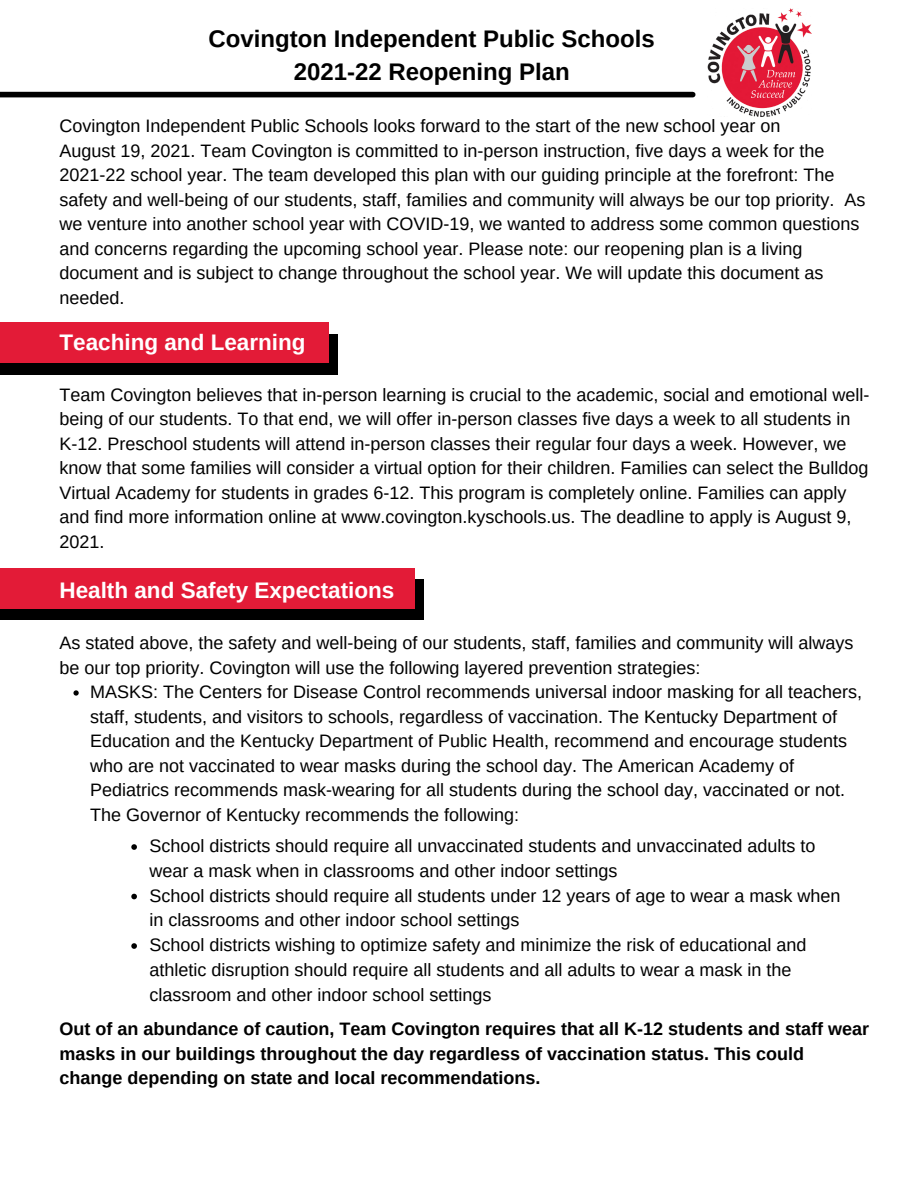
<style>
.page{position:relative;width:918px;height:1188px;background:#fff}
.page>*{position:absolute;margin:0;border:0;box-sizing:border-box;transform-origin:0 0}
.t1{font:700 24px "Arimo";color:#000}
.t2{font:700 22.5px "Arimo";color:#fff}
.t3{font:18px/24.5px "Arimo";color:#000}
.t4{font:700 18px/24.5px "Arimo";color:#000}
</style>
<div class="page">
<div style="left:0;top:334px;width:337px;height:41px;background:#000"></div>
<div style="left:0;top:323px;width:328px;height:40px;background:#e31b37"></div>
<div style="left:0;top:580px;width:424px;height:40px;background:#000"></div>
<div style="left:0;top:568px;width:415px;height:41px;background:#e31b37"></div>
<svg style="left:73px;top:690px;width:6px;height:6px"></svg>
<svg style="left:131px;top:844px;width:6px;height:6px"></svg>
<svg style="left:131px;top:894px;width:6px;height:5px"></svg>
<svg style="left:131px;top:943px;width:6px;height:6px"></svg>
<img style="left:708px;top:8px;width:103px;height:108px">
<div style="left:0;top:92px;width:693px;height:5px;background:#000"></div>
<p class="t1" style="left:209px;top:26px;width:448px">Covington Independent Public Schools</p>
<p class="t1" style="left:294px;top:59px;width:277px">2021-22 Reopening Plan</p>
<p class="t3" style="left:59px;top:114px;width:723px">Covington Independent Public Schools looks forward to the start of the new school year on</p>
<p class="t3" style="left:59px;top:138px;width:807px">August 19, 2021. Team Covington is committed to in-person instruction, five days a week for the 2021-22 school year. The team developed this plan with our guiding principle at the forefront: The safety and well-being of our students, staff, families and community will always be our top priority. As we venture into another school year with COVID-19, we wanted to address some common questions and concerns regarding the upcoming school year. Please note: our reopening plan is a living document and is subject to change throughout the school year. We will update this document as needed.</p>
<p class="t2" style="left:59px;top:330px;width:248px">Teaching and Learning</p>
<p class="t3" style="left:59px;top:382px;width:812px">Team Covington believes that in-person learning is crucial to the academic, social and emotional well&shy;being of our students. To that end, we will offer in-person classes five days a week to all students in K-12. Preschool students will attend in-person classes their regular four days a week. However, we know that some families will consider a virtual option for their children. Families can select the Bulldog Virtual Academy for students in grades 6-12. This program is completely online. Families can apply and find more information online at www.covington.kyschools.us. The deadline to apply is August 9, 2021.</p>
<p class="t2" style="left:59px;top:578px;width:336px">Health and Safety Expectations</p>
<p class="t3" style="left:59px;top:631px;width:796px">As stated above, the safety and well-being of our students, staff, families and community will always be our top priority. Covington will use the following layered prevention strategies:</p>
<p class="t3" style="left:90px;top:680px;width:773px">MASKS: The Centers for Disease Control recommends universal indoor masking for all teachers, staff, students, and visitors to schools, regardless of vaccination. The Kentucky Department of Education and the Kentucky Department of Public Health, recommend and encourage students who are not vaccinated to wear masks during the school day. The American Academy of Pediatrics recommends mask-wearing for all students during the school day, vaccinated or not.<br>The Governor of Kentucky recommends the following:</p>
<p class="t3" style="left:150px;top:833px;width:667px">School districts should require all unvaccinated students and unvaccinated adults to wear a mask when in classrooms and other indoor settings</p>
<p class="t3" style="left:150px;top:883px;width:692px">School districts should require all students under 12 years of age to wear a mask when in classrooms and other indoor school settings</p>
<p class="t3" style="left:150px;top:932px;width:658px">School districts wishing to optimize safety and minimize the risk of educational and athletic disruption should require all students and all adults to wear a mask in the classroom and other indoor school settings</p>
<p class="t4" style="left:59px;top:1017px;width:811px">Out of an abundance of caution, Team Covington requires that all K-12 students and staff wear masks in our buildings throughout the day regardless of vaccination status. This could change depending on state and local recommendations.</p>
</div>
